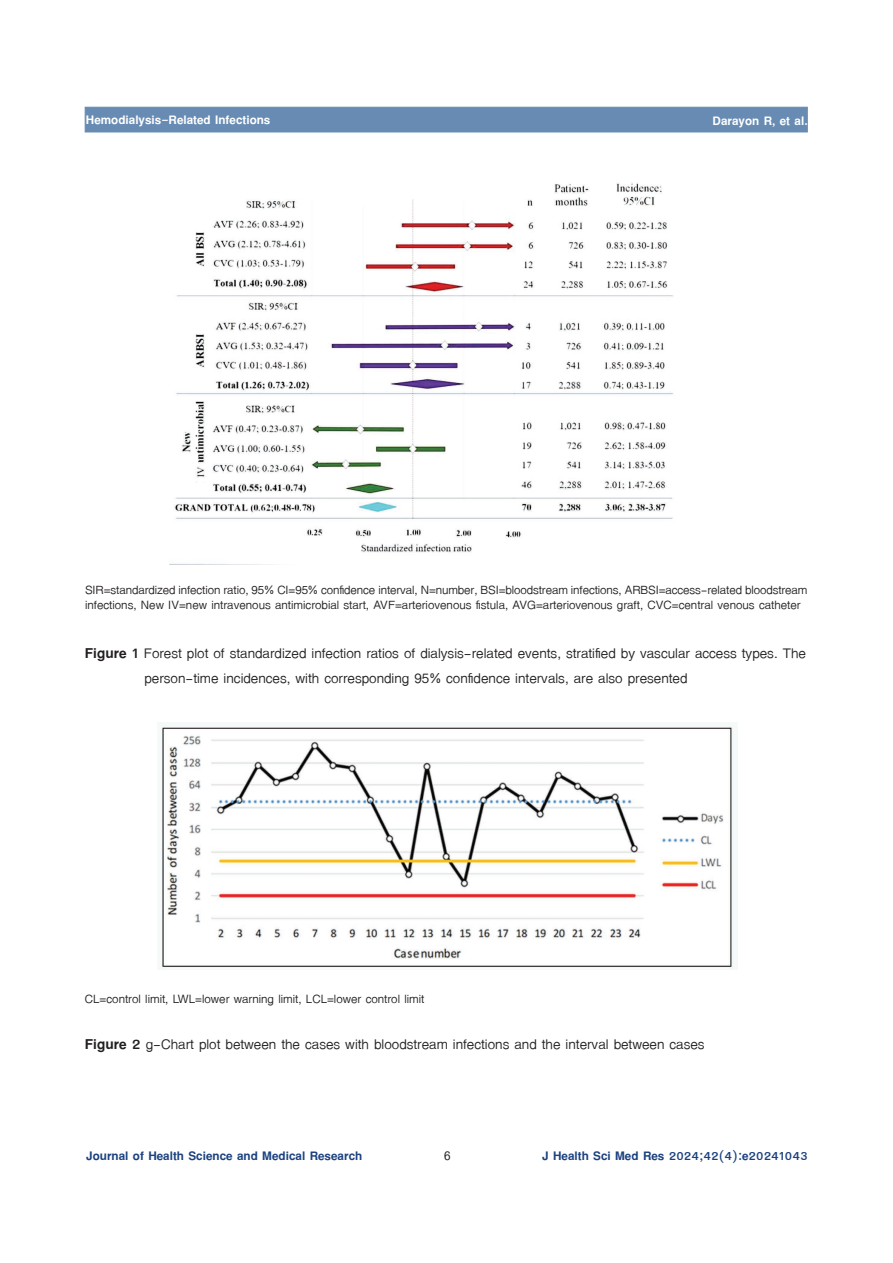
<style>
.page{position:relative;width:893px;height:1263px;background:#fff}
.page>*{position:absolute;margin:0;border:0;box-sizing:border-box;transform-origin:0 0}
.t1{font:21px/25.2px "TF Lanna";color:#231f20}
.t2{font:18px/15px "TF Lanna";color:#231f20}
.t3{font:700 18px "TF Lanna";color:#1b417f}
.t4{font:700 18px "TF Lanna";color:#fff}
.t5{font:700 18px "Cordia UPC";color:#231f20}
.s1{font-weight:700}
</style>
<div class="page">
<div style="left:85px;top:107px;width:723px;height:25px;background:#678bb3"></div>
<img style="left:161px;top:726px;width:573px;height:243px">
<img style="left:170px;top:182px;width:504px;height:382px">
<p class="t4" style="left:86px;top:109px;width:186px">Hemodialysis-Related Infections</p>
<p class="t4" style="left:713px;top:109px;width:97px">Darayon R, et al.</p>
<p class="t2" style="left:85px;top:582px;width:724px">SIR=standardized infection ratio, 95% CI=95% confidence interval, N=number, BSI=bloodstream infections, ARBSI=access-related bloodstream infections, New IV=new intravenous antimicrobial start, AVF=arteriovenous fistula, AVG=arteriovenous graft, CVC=central venous catheter</p>
<p class="t1" style="left:144px;top:641px;width:663px;text-indent:-60px"><span class="s1">Figure 1</span> Forest plot of standardized infection ratios of dialysis-related events, stratified by vascular access types. The person-time incidences, with corresponding 95% confidence intervals, are also presented</p>
<p class="t2" style="left:85px;top:992px;width:341px">CL=control limit, LWL=lower warning limit, LCL=lower control limit</p>
<p class="t1" style="left:85px;top:1032px;width:621px"><span class="s1">Figure 2</span> g-Chart plot between the cases with bloodstream infections and the interval between cases</p>
<p class="t3" style="left:86px;top:1145px;width:277px">Journal of Health Science and Medical Research</p>
<p class="t5" style="left:444px;top:1145px;width:8px">6</p>
<p class="t3" style="left:542px;top:1145px;width:267px">J Health Sci Med Res 2024;42(4):e20241043</p>
</div>
